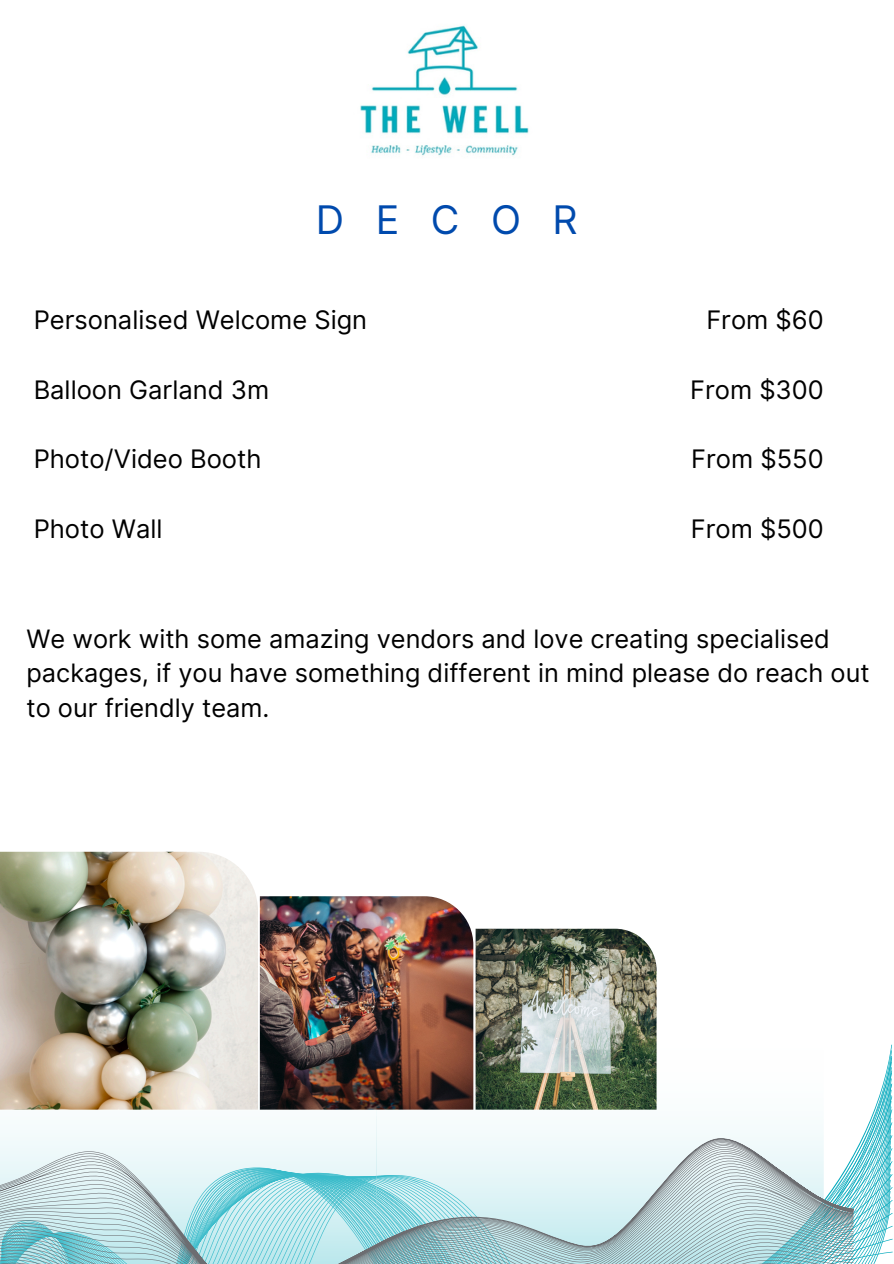
<style>
.page{position:relative;width:894px;height:1264px;background:#fff}
.page>*{position:absolute;margin:0;border:0;box-sizing:border-box;transform-origin:0 0}
.t1{font:39.45px "Inter";letter-spacing:.8em;color:#004aad}
.t2{font:25.5px "Inter";color:#000}
.t3{font:25.35px/34.7px "Inter";color:#000}
</style>
<div class="page">
<svg style="left:853px;top:1172px;width:40px;height:91px"></svg>
<div style="left:0;top:896px;width:376px;height:241px;background:#f6fcfc"></div>
<svg style="left:377px;top:940px;width:445px;height:197px"></svg>
<svg style="left:0;top:1137px;width:853px;height:126px;background:#bfdde1"></svg>
<img style="left:360px;top:25px;width:169px;height:131px">
<img style="left:0;top:851px;width:258px;height:258px">
<img style="left:260px;top:896px;width:213px;height:213px">
<img style="left:475px;top:928px;width:181px;height:181px">
<p class="t1" style="left:316px;top:196px;width:263px">DECOR</p>
<p class="t2" style="left:34px;top:304px;width:335px">Personalised Welcome Sign</p>
<p class="t2" style="left:706px;top:304px;width:119px">From $60</p>
<p class="t2" style="left:34px;top:374px;width:237px">Balloon Garland 3m</p>
<p class="t2" style="left:689px;top:374px;width:135px">From $300</p>
<p class="t2" style="left:34px;top:444px;width:229px">Photo/Video Booth</p>
<p class="t2" style="left:691px;top:444px;width:134px">From $550</p>
<p class="t2" style="left:34px;top:513px;width:130px">Photo Wall</p>
<p class="t2" style="left:690px;top:513px;width:134px">From $500</p>
<p class="t3" style="left:26px;top:621px;width:844px">We work with some amazing vendors and love creating specialised packages, if you have something different in mind please do reach out to our friendly team.</p>
</div>
